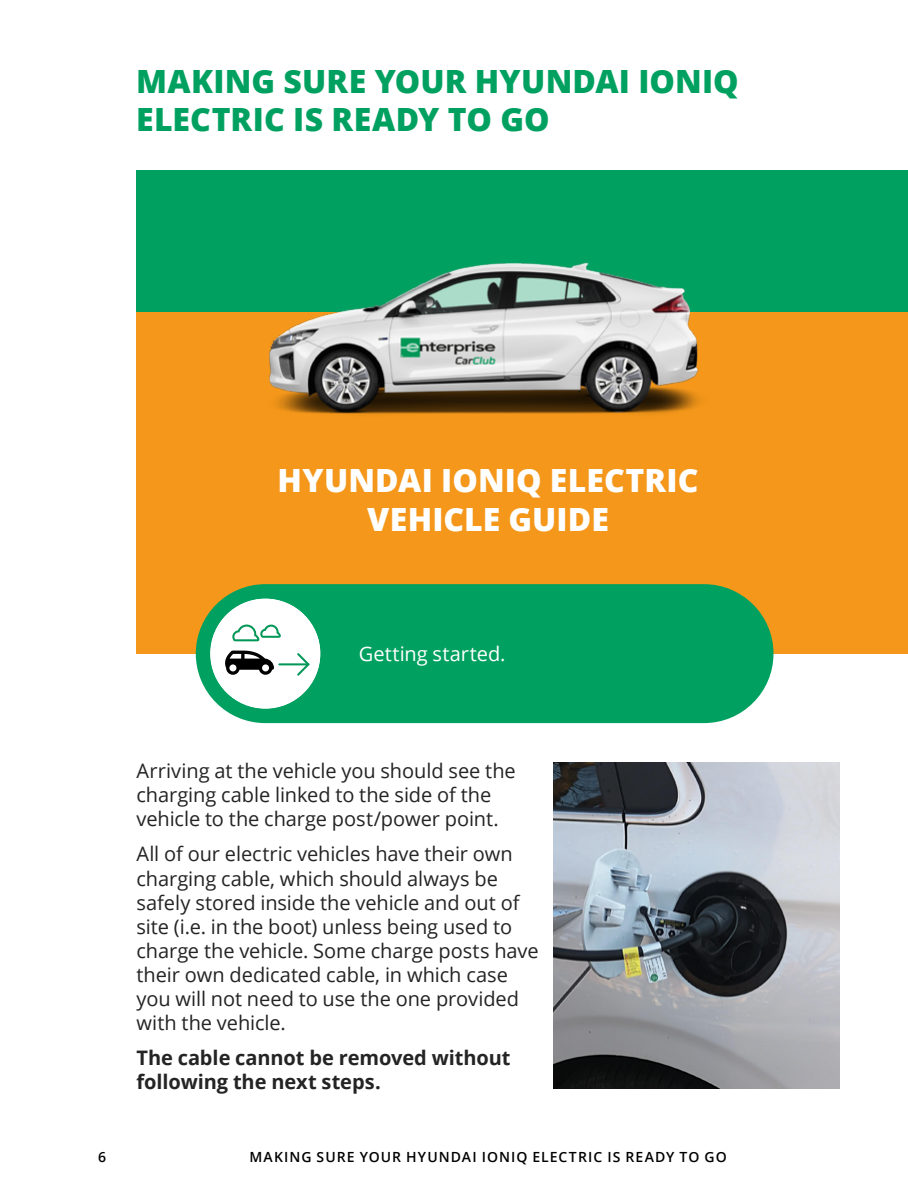
<style>
.page{position:relative;width:908px;height:1191px;background:#fff}
.page>*{position:absolute;margin:0;border:0;box-sizing:border-box;transform-origin:0 0}
.t1{font:800 32px/38.4px "Open Sans";letter-spacing:.005em;color:#00a160}
.t2{font:800 32px/38.4px "Open Sans";letter-spacing:.005em;color:#fff;text-align:center}
.t3{font:20px/24px "Open Sans";letter-spacing:-.005em;color:#242424}
.t4{font:700 20px/24px "Open Sans";letter-spacing:-.005em;color:#242424}
.t5{font:20px "Open Sans";color:#fff}
.t6{font:600 14px "Open Sans";letter-spacing:.075em;color:#000}
</style>
<div class="page">
<div style="left:136px;top:170px;width:771px;height:142px;background:#00a160"></div>
<div style="left:136px;top:312px;width:771px;height:341px;background:#f4971a"></div>
<div style="left:196px;top:584px;width:577px;height:139px;background:#00a160;border-radius:69px"></div>
<div style="left:210px;top:598px;width:110px;height:110px;background:#fff;border-radius:50%"></div>
<svg style="left:232px;top:624px;width:49px;height:17px"></svg>
<svg style="left:225px;top:650px;width:49px;height:25px"></svg>
<svg style="left:297px;top:653px;width:12px;height:22px"></svg>
<hr style="left:278px;top:663px;width:31px;height:2px;background:#009757">
<img style="left:269px;top:262px;width:431px;height:152px">
<img style="left:553px;top:763px;width:286px;height:326px">
<h1 class="t1" style="left:136px;top:60px;width:603px">MAKING SURE YOUR HYUNDAI IONIQ<br>ELECTRIC IS READY TO GO</h1>
<h1 class="t2" style="left:277px;top:460px;width:422px">HYUNDAI IONIQ ELECTRIC<br>VEHICLE GUIDE</h1>
<p class="t5" style="left:359px;top:640px;width:148px">Getting started.</p>
<p class="t3" style="left:136px;top:758px;width:381px">Arriving at the vehicle you should see the charging cable linked to the side of the vehicle to the charge post/power point.</p>
<p class="t3" style="left:136px;top:841px;width:403px">All of our electric vehicles have their own charging cable, which should always be safely stored inside the vehicle and out of site (i.e. in the boot) unless being used to charge the vehicle. Some charge posts have their own dedicated cable, in which case you will not need to use the one provided with the vehicle.</p>
<p class="t4" style="left:136px;top:1045px;width:375px">The cable cannot be removed without following the next steps.</p>
<p class="t6" style="left:98px;top:1147px;width:9px">6</p>
<p class="t6" style="left:249px;top:1147px;width:25px">MAKING</p>
<p class="t6" style="left:316px;top:1147px;width:11px">SURE</p>
<p class="t6" style="left:359px;top:1147px;width:12px">YOUR</p>
<p class="t6" style="left:406px;top:1147px;width:23px">HYUNDAI</p>
<p class="t6" style="left:481px;top:1147px;width:69px">IONIQ ELECTRIC</p>
<p class="t6" style="left:607px;top:1147px;width:29px">IS READY</p>
<p class="t6" style="left:679px;top:1147px;width:37px">TO GO</p>
</div>
